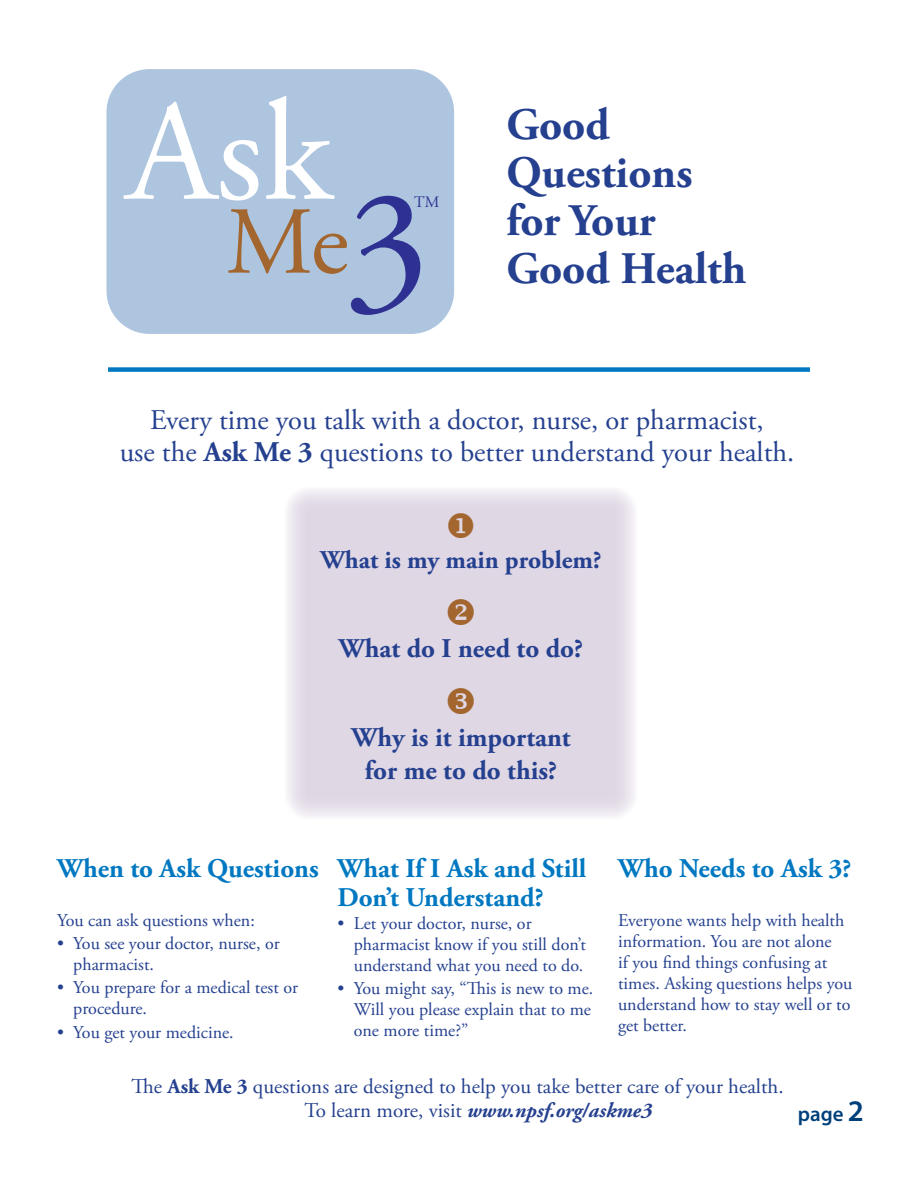
<style>
.page{position:relative;width:918px;height:1188px;background:#fff}
.page>*{position:absolute;margin:0;border:0;box-sizing:border-box;transform-origin:0 0}
.t1{font:143.4px "Adobe Garamond Pro";color:#fff}
.t2{font:95.55px "Adobe Garamond Pro";color:#a2662e}
.t3{font:700 45px/48px "Adobe Garamond Pro";color:#24408f}
.t4{font:28.5px/31.5px "Adobe Garamond Pro";color:#24408f;text-align:center}
.t5{font:700 27px/28.5px "Adobe Garamond Pro";color:#0078c1}
.t6{font:700 27px/32.4px "Adobe Garamond Pro";color:#24408f;text-align:center}
.t7{font:700 25.5px "Adobe Garamond Pro";color:#24408f}
.t8{font:21px/24px "Adobe Garamond Pro";color:#24408f}
.t9{font:600 21px "Myriad Pro";color:#00407a}
.t10{font:18px/21px "Adobe Garamond Pro";color:#24408f}
.t11{font:15.9px "Adobe Garamond Pro";color:#2e3192}
.s1{font-size:171.3px;color:#2e3192}
.s2{font-weight:700}
.s3{font-weight:700;font-style:italic}
.s4{font-size:30px}
</style>
<div class="page">
<div style="left:286px;top:488px;width:351px;height:331px;background:#e0d7e5"></div>
<div style="left:285px;top:487px;width:352px;height:333px;border:2px solid #e0d7e5"></div>
<div style="left:107px;top:69px;width:347px;height:265px;background:#aec5e0;border-radius:43px"></div>
<div style="left:108px;top:367px;width:702px;height:5px;background:#0078c1"></div>
<h1 class="t1" style="left:127px;top:67px;width:206px">Ask</h1>
<p class="t11" style="left:414px;top:192px;width:27px">TM</p>
<h2 class="t2" style="left:226px;top:185px;width:205px">Me<span class="s1">3</span></h2>
<h3 class="t3" style="left:506px;top:101px;width:242px">Good<br>Questions for Your<br>Good Health</h3>
<h3 class="t4" style="left:120px;top:405px;width:676px">Every time you talk with a doctor, nurse, or pharmacist,<br>use the <span class="s2">Ask Me 3</span> questions to better understand your health.</h3>
<h3 class="t7" style="left:320px;top:545px;width:283px">What is my main problem?</h3>
<h3 class="t6" style="left:339px;top:633px;width:246px">What do I need to do?</h3>
<h3 class="t6" style="left:351px;top:722px;width:221px">Why is it important for me to do this?</h3>
<h3 class="t5" style="left:57px;top:855px;width:263px">When to Ask Questions</h3>
<p class="t10" style="left:73px;top:910px;width:208px;line-height:23.1px;text-indent:-16px">You can ask questions when:<br>You see your doctor, nurse, or</p>
<p class="t10" style="left:73px;top:954px;width:226px;line-height:23.1px">pharmacist.<br>You prepare for a medical test or</p>
<p class="t10" style="left:73px;top:998px;width:162px;line-height:23.1px">procedure.<br>You get your medicine.</p>
<p class="t10" style="left:57px;top:934px;width:8px">•</p>
<p class="t10" style="left:57px;top:978px;width:8px">•</p>
<p class="t10" style="left:57px;top:1022px;width:8px">•</p>
<h3 class="t5" style="left:338px;top:855px;width:250px">What If I Ask and Still<br>Don’t Understand?</h3>
<p class="t10" style="left:354px;top:913px;width:234px">Let your doctor, nurse, or pharmacist know if you still don’t understand what you need to do.</p>
<p class="t10" style="left:354px;top:979px;width:241px">You might say, “This is new to me.<br>Will you please explain that to me one more time?”</p>
<p class="t10" style="left:338px;top:914px;width:8px">•</p>
<p class="t10" style="left:338px;top:979px;width:8px">•</p>
<h3 class="t5" style="left:618px;top:855px;width:235px">Who Needs to Ask 3?</h3>
<p class="t10" style="left:618px;top:911px;width:236px">Everyone wants help with health information. You are not alone<br>if you find things confusing at times. Asking questions helps you understand how to stay well or to get better.</p>
<p class="t8" style="left:304px;top:1076px;width:481px;text-indent:-173px">The <span class="s2">Ask Me 3</span> questions are designed to help you take better care of your health.<br>To learn more, visit <span class="s3">www.npsf.org/askme3</span></p>
<p class="t9" style="left:798px;top:1100px;width:68px">page <span class="s4">2</span></p>
</div>
